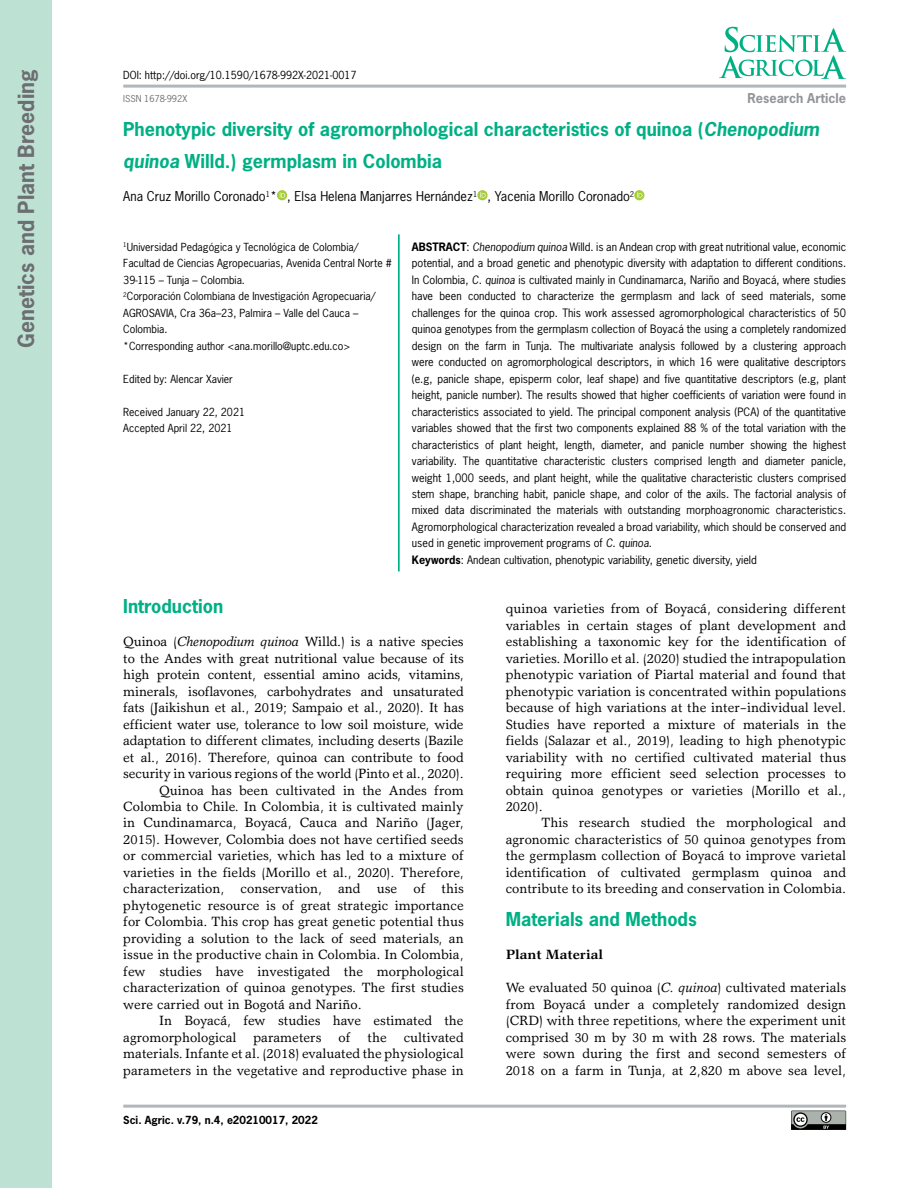
<style>
.page{position:relative;width:918px;height:1188px;background:#fff}
.page>*{position:absolute;margin:0;border:0;box-sizing:border-box;transform-origin:0 0}
.t1{font:700 21px "News Gothic";color:#6d6e71}
.t2{font:700 18px "News Gothic";color:#00b085}
.t3{font:13.5px/16.5px "Garth Graphic";color:#000;text-align:justify}
.t4{font:700 13.5px "Garth Graphic";color:#000}
.t5{font:12.75px "News Gothic";color:#000}
.t6{font:700 12.75px "News Gothic";color:#939598}
.t7{font:10.8px/16.5px "News Gothic";color:#000}
.t8{font:10.5px/16.5px "News Gothic";color:#000}
.t9{font:700 10.5px "News Gothic";color:#000}
.t10{font:9px "News Gothic";color:#6d6e71}
.s1{font-style:italic}
.s2{font-weight:700}
</style>
<div class="page">
<svg style="left:719px;top:27px;width:127px;height:52px"></svg>
<div style="left:0;top:0;width:51px;height:1188px;background:#bde2d4"></div>
<hr style="left:123px;top:85px;width:723px;height:3px;background:#b0b7bb">
<hr style="left:123px;top:1105px;width:723px;height:3px;background:#b0b7bb">
<svg style="left:791px;top:1111px;width:56px;height:19px"></svg>
<svg style="left:277px;top:190px;width:10px;height:10px"></svg>
<svg style="left:280px;top:192px;width:5px;height:6px"></svg>
<div style="left:477px;top:190px;width:11px;height:10px;background:#a6cc38;border-radius:50%"></div>
<svg style="left:480px;top:192px;width:6px;height:6px"></svg>
<svg style="left:634px;top:190px;width:10px;height:10px"></svg>
<svg style="left:637px;top:192px;width:6px;height:6px"></svg>
<hr style="left:398px;top:234px;width:2px;height:337px;background:#00b085">
<h1 class="t1" style="left:12px;top:348px;width:279px;rotate:-90deg">Genetics and Plant Breeding</h1>
<p class="t8" style="left:123px;top:66px;width:235px">DOI: http://doi.org/10.1590/1678-992X-2021-0017</p>
<p class="t10" style="left:123px;top:93px;width:65px">ISSN 1678-992X</p>
<p class="t6" style="left:748px;top:89px;width:100px">Research Article</p>
<h2 class="t2" style="left:123px;top:117px;width:698px">Phenotypic diversity of agromorphological characteristics of quinoa (<span class="s1">Chenopodium</span></h2>
<h2 class="t2" style="left:123px;top:150px;width:320px"><span class="s1">quinoa</span> Willd.) germplasm in Colombia</h2>
<p class="t5" style="left:123px;top:188px;width:512px">Ana Cruz Morillo Coronado<sup>1</sup>* , Elsa Helena Manjarres Hernández<sup>1</sup> , Yacenia Morillo Coronado<sup>2</sup></p>
<p class="t8" style="left:123px;top:239px;width:270px"><sup>1</sup>Universidad Pedagógica y Tecnológica de Colombia/ Facultad de Ciencias Agropecuarias, Avenida Central Norte # 39-115 – Tunja – Colombia.<br><sup>2</sup>Corporación Colombiana de Investigación Agropecuaria/ AGROSAVIA, Cra 36a–23, Palmira – Valle del Cauca – Colombia.<br>*Corresponding author &lt;ana.morillo@uptc.edu.co&gt;</p>
<p class="t8" style="left:123px;top:370px;width:111px">Edited by: Alencar Xavier</p>
<p class="t8" style="left:123px;top:403px;width:123px">Received January 22, 2021<br>Accepted April 22, 2021</p>
<p class="t7" style="left:412px;top:238px;width:436px"><span class="s2">ABSTRACT</span>: <span class="s1">Chenopodium quinoa</span> Willd. is an Andean crop with great nutritional value, economic potential, and a broad genetic and phenotypic diversity with adaptation to different conditions.<br>In Colombia, <span class="s1">C. quinoa</span> is cultivated mainly in Cundinamarca, Nariño and Boyacá, where studies have been conducted to characterize the germplasm and lack of seed materials, some challenges for the quinoa crop. This work assessed agromorphological characteristics of 50 quinoa genotypes from the germplasm collection of Boyacá the using a completely randomized design on the farm in Tunja. The multivariate analysis followed by a clustering approach were conducted on agromorphological descriptors, in which 16 were qualitative descriptors (e.g, panicle shape, episperm color, leaf shape) and five quantitative descriptors (e.g, plant height, panicle number). The results showed that higher coefficients of variation were found in characteristics associated to yield. The principal component analysis (PCA) of the quantitative variables showed that the first two components explained 88 % of the total variation with the characteristics of plant height, length, diameter, and panicle number showing the highest variability. The quantitative characteristic clusters comprised length and diameter panicle, weight 1,000 seeds, and plant height, while the qualitative characteristic clusters comprised stem shape, branching habit, panicle shape, and color of the axils. The factorial analysis of mixed data discriminated the materials with outstanding morphoagronomic characteristics.<br>Agromorphological characterization revealed a broad variability, which should be conserved and used in genetic improvement programs of <span class="s1">C. quinoa</span>.<br><span class="s2">Keywords</span>: Andean cultivation, phenotypic variability, genetic diversity, yield</p>
<h2 class="t2" style="left:123px;top:595px;width:101px">Introduction</h2>
<p class="t3" style="left:123px;top:633px;width:342px">Quinoa (<span class="s1">Chenopodium quinoa</span> Willd.) is a native species</p>
<p class="t3" style="left:123px;top:650px;width:342px">to the Andes with great nutritional value because of its</p>
<p class="t3" style="left:123px;top:666px;width:342px">high protein content, essential amino acids, vitamins,</p>
<p class="t3" style="left:123px;top:683px;width:342px">minerals, isoflavones, carbohydrates and unsaturated</p>
<p class="t3" style="left:123px;top:699px;width:342px">fats (Jaikishun et al., 2019; Sampaio et al., 2020). It has</p>
<p class="t3" style="left:123px;top:716px;width:342px">efficient water use, tolerance to low soil moisture, wide</p>
<p class="t3" style="left:123px;top:732px;width:342px">adaptation to different climates, including deserts (Bazile</p>
<p class="t3" style="left:123px;top:749px;width:342px">et al., 2016). Therefore, quinoa can contribute to food</p>
<p class="t3" style="left:123px;top:765px;width:342px">security in various regions of the world (Pinto et al., 2020).</p>
<p class="t3" style="left:159px;top:782px;width:306px">Quinoa has been cultivated in the Andes from</p>
<p class="t3" style="left:123px;top:798px;width:342px">Colombia to Chile. In Colombia, it is cultivated mainly</p>
<p class="t3" style="left:123px;top:814px;width:342px">in Cundinamarca, Boyacá, Cauca and Nariño (Jager,</p>
<p class="t3" style="left:123px;top:831px;width:342px">2015). However, Colombia does not have certified seeds</p>
<p class="t3" style="left:123px;top:847px;width:342px">or commercial varieties, which has led to a mixture of</p>
<p class="t3" style="left:123px;top:864px;width:342px">varieties in the fields (Morillo et al., 2020). Therefore,</p>
<p class="t3" style="left:123px;top:880px;width:342px">characterization, conservation, and use of this</p>
<p class="t3" style="left:123px;top:897px;width:342px">phytogenetic resource is of great strategic importance</p>
<p class="t3" style="left:123px;top:913px;width:342px">for Colombia. This crop has great genetic potential thus</p>
<p class="t3" style="left:123px;top:930px;width:342px">providing a solution to the lack of seed materials, an</p>
<p class="t3" style="left:123px;top:946px;width:342px">issue in the productive chain in Colombia. In Colombia,</p>
<p class="t3" style="left:123px;top:963px;width:342px">few studies have investigated the morphological</p>
<p class="t3" style="left:123px;top:979px;width:342px">characterization of quinoa genotypes. The first studies</p>
<p class="t3" style="left:123px;top:996px;width:240px">were carried out in Bogotá and Nariño.</p>
<p class="t3" style="left:159px;top:1012px;width:306px">In Boyacá, few studies have estimated the</p>
<p class="t3" style="left:123px;top:1029px;width:115px">agromorphological</p>
<p class="t3" style="left:254px;top:1029px;width:69px">parameters</p>
<p class="t3" style="left:339px;top:1029px;width:14px">of</p>
<p class="t3" style="left:368px;top:1029px;width:21px">the</p>
<p class="t3" style="left:123px;top:1029px;width:342px;text-indent:280px">cultivated materials. Infante et al. (2018) evaluated the physiological parameters in the vegetative and reproductive phase in</p>
<p class="t9" style="left:123px;top:1113px;width:196px">Sci. Agric. v.79, n.4, e20210017, 2022</p>
<p class="t3" style="left:506px;top:600px;width:342px">quinoa varieties from of Boyacá, considering different variables in certain stages of plant development and establishing a taxonomic key for the identification of varieties. Morillo et al. (2020) studied the intrapopulation phenotypic variation of Piartal material and found that phenotypic variation is concentrated within populations because of high variations at the inter–individual level.<br>Studies have reported a mixture of materials in the fields (Salazar et al., 2019), leading to high phenotypic variability with no certified cultivated material thus requiring more efficient seed selection processes to obtain quinoa genotypes or varieties (Morillo et al., 2020).</p>
<p class="t3" style="left:506px;top:814px;width:342px;text-indent:36px">This research studied the morphological and agronomic characteristics of 50 quinoa genotypes from the germplasm collection of Boyacá to improve varietal identification of cultivated germplasm quinoa and contribute to its breeding and conservation in Colombia.</p>
<h2 class="t2" style="left:506px;top:908px;width:193px">Materials and Methods</h2>
<p class="t4" style="left:506px;top:947px;width:99px">Plant Material</p>
<p class="t3" style="left:506px;top:979px;width:342px">We evaluated 50 quinoa (<span class="s1">C. quinoa</span>) cultivated materials from Boyacá under a completely randomized design (CRD) with three repetitions, where the experiment unit comprised 30 m by 30 m with 28 rows. The materials were sown during the first and second semesters of 2018 on a farm in Tunja, at 2,820 m above sea level,</p>
</div>
